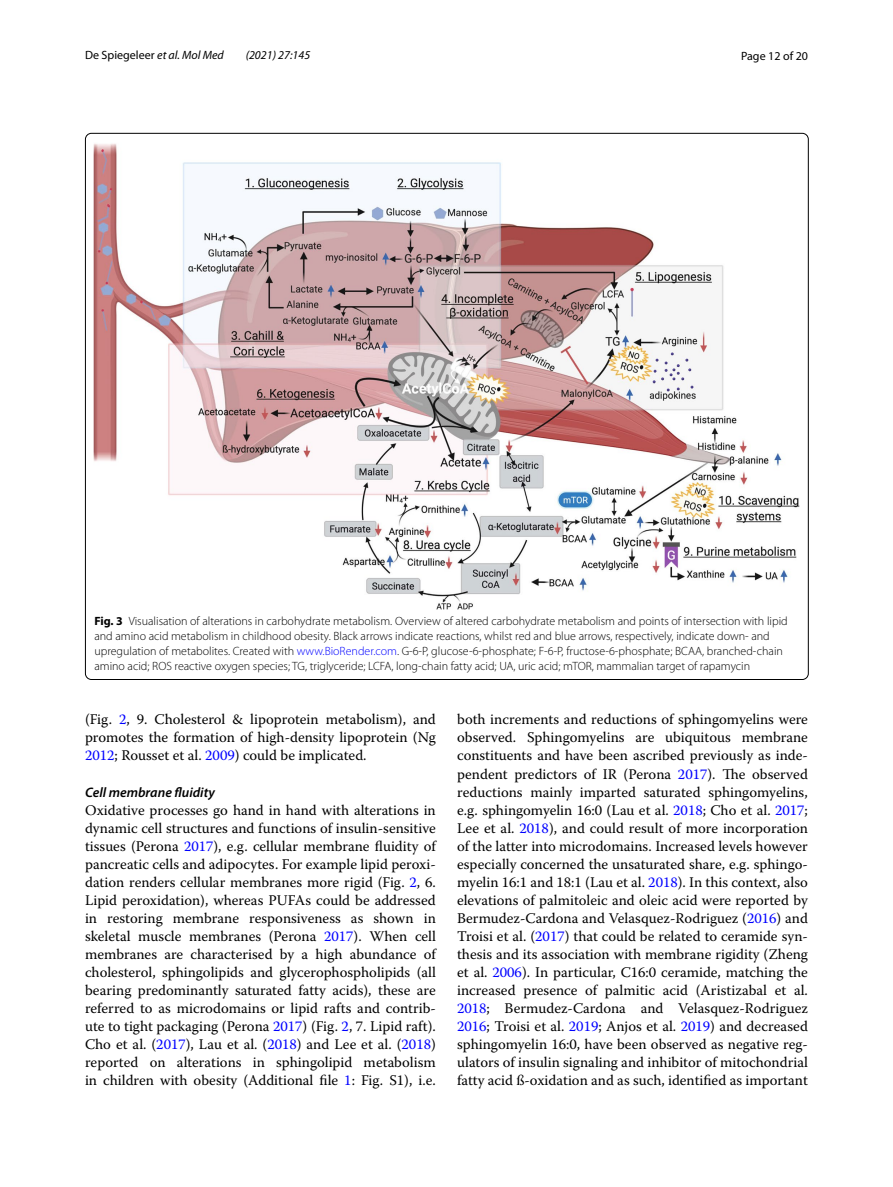
<style>
.page{position:relative;width:893px;height:1187px;background:#fff}
.page>*{position:absolute;margin:0;border:0;box-sizing:border-box;transform-origin:0 0}
.t1{font:14.7px/18px "Warnock Pro";color:#000;text-align:justify}
.t2{font:italic 600 13.8px "Myriad Pro";color:#000}
.t3{font:300 12px/15px "Myriad Pro";color:#000}
.t4{font:12px "Myriad Pro";color:#000}
.t5{font:italic 12px "Myriad Pro";color:#000}
.s1{font-style:italic}
.s2{font-weight:700}
.s3{color:#00f}
</style>
<div class="page">
<img style="left:94px;top:143px;width:706px;height:466px">
<p class="t4" style="left:85px;top:48px;width:140px">De Spiegeleer <span class="s1">et al. Mol Med</span></p>
<p class="t5" style="left:246px;top:48px;width:66px">(2021) 27:145</p>
<p class="t4" style="left:741px;top:48px;width:68px">Page 12 of 20</p>
<p class="t3" style="left:94px;top:613px;width:695px"><span class="s2">Fig. 3</span> Visualisation of alterations in carbohydrate metabolism. Overview of altered carbohydrate metabolism and points of intersection with lipid and amino acid metabolism in childhood obesity. Black arrows indicate reactions, whilst red and blue arrows, respectively, indicate down- and upregulation of metabolites. Created with <span class="s3">www.BioRender.com</span>. G-6-P, glucose-6-phosphate; F-6-P, fructose-6-phosphate; BCAA, branched-chain amino acid; ROS reactive oxygen species; TG, triglyceride; LCFA, long-chain fatty acid; UA, uric acid; mTOR, mammalian target of rapamycin</p>
<p class="t1" style="left:85px;top:710px;width:352px">(Fig. <span class="s3">2</span>, 9. Cholesterol &amp; lipoprotein metabolism), and promotes the formation of high-density lipoprotein (Ng <span class="s3">2012</span>; Rousset et al. <span class="s3">2009</span>) could be implicated.</p>
<p class="t2" style="left:85px;top:783px;width:131px">Cell membrane fluidity</p>
<p class="t1" style="left:85px;top:800px;width:352px">Oxidative processes go hand in hand with alterations in dynamic cell structures and functions of insulin-sensitive tissues (Perona <span class="s3">2017</span>), e.g. cellular membrane fluidity of pancreatic cells and adipocytes. For example lipid peroxi&shy;dation renders cellular membranes more rigid (Fig. <span class="s3">2</span>, 6.<br>Lipid peroxidation), whereas PUFAs could be addressed in restoring membrane responsiveness as shown in skeletal muscle membranes (Perona <span class="s3">2017</span>). When cell membranes are characterised by a high abundance of cholesterol, sphingolipids and glycerophospholipids (all bearing predominantly saturated fatty acids), these are referred to as microdomains or lipid rafts and contrib&shy;ute to tight packaging (Perona <span class="s3">2017</span>) (Fig. <span class="s3">2</span>, 7. Lipid raft).<br>Cho et al. (<span class="s3">2017</span>), Lau et al. (<span class="s3">2018</span>) and Lee et al. (<span class="s3">2018</span>) reported on alterations in sphingolipid metabolism in children with obesity (Additional file <span class="s3">1</span>: Fig. S1), i.e.</p>
<p class="t1" style="left:457px;top:710px;width:352px">both increments and reductions of sphingomyelins were observed. Sphingomyelins are ubiquitous membrane constituents and have been ascribed previously as inde&shy;pendent predictors of IR (Perona <span class="s3">2017</span>). The observed reductions mainly imparted saturated sphingomyelins, e.g. sphingomyelin 16:0 (Lau et al. <span class="s3">2018</span>; Cho et al. <span class="s3">2017</span>; Lee et al. <span class="s3">2018</span>), and could result of more incorporation of the latter into microdomains. Increased levels however especially concerned the unsaturated share, e.g. sphingo&shy;myelin 16:1 and 18:1 (Lau et al. <span class="s3">2018</span>). In this context, also elevations of palmitoleic and oleic acid were reported by Bermudez-Cardona and Velasquez-Rodriguez (<span class="s3">2016</span>) and Troisi et al. (<span class="s3">2017</span>) that could be related to ceramide syn&shy;thesis and its association with membrane rigidity (Zheng et al. <span class="s3">2006</span>). In particular, C16:0 ceramide, matching the increased presence of palmitic acid (Aristizabal et al.<br><span class="s3">2018</span>; Bermudez-Cardona and Velasquez-Rodriguez <span class="s3">2016</span>; Troisi et al. <span class="s3">2019</span>; Anjos et al. <span class="s3">2019</span>) and decreased sphingomyelin 16:0, have been observed as negative reg&shy;ulators of insulin signaling and inhibitor of mitochondrial fatty acid ß-oxidation and as such, identified as important</p>
</div>
